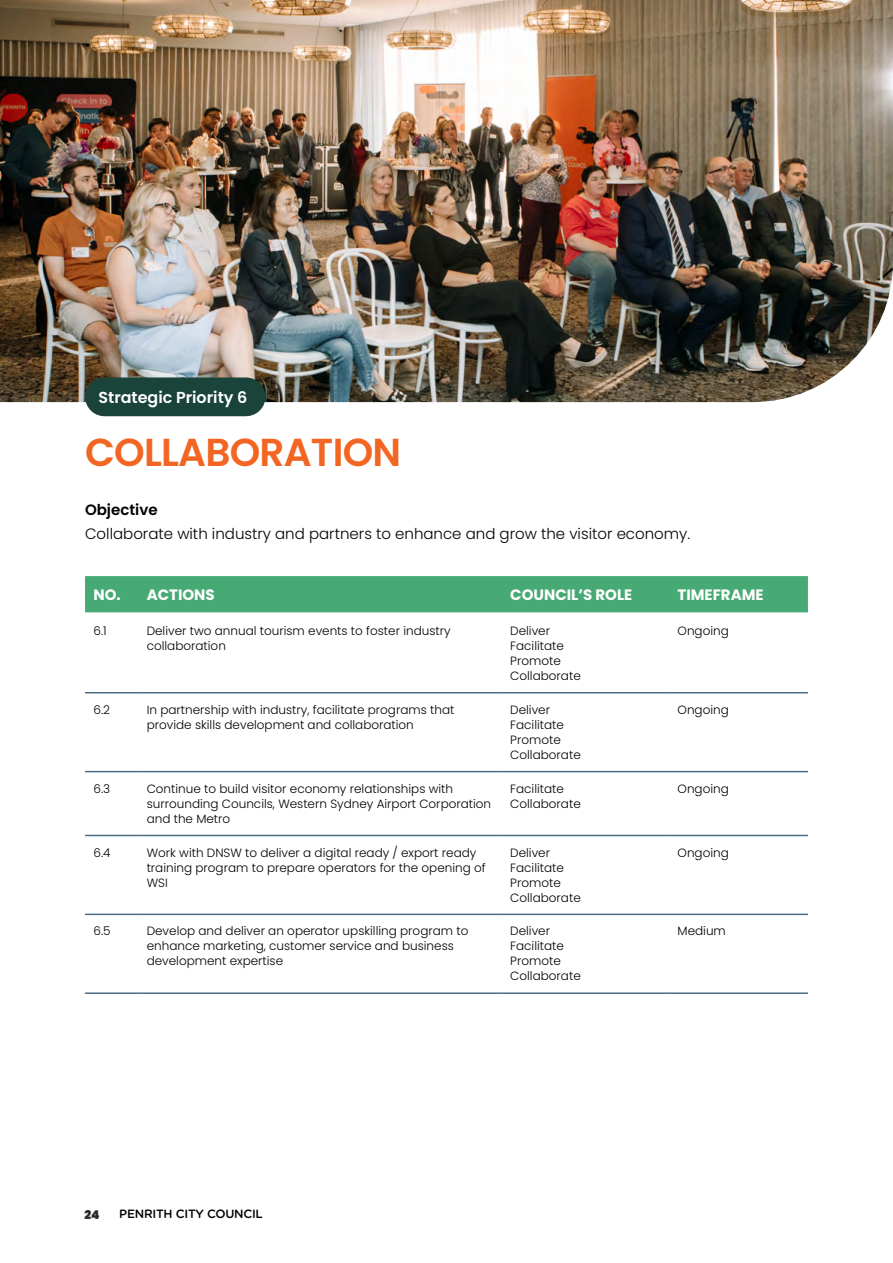
<style>
.page{position:relative;width:893px;height:1263px;background:#fff}
.page>*{position:absolute;margin:0;border:0;box-sizing:border-box;transform-origin:0 0}
.Body_8pt{font:600 39px "Poppins";letter-spacing:-.02em;color:#f26522}
.t1{font:600 15.9px "Poppins";color:#fff}
.Body_8pt-2{font:300 15px "Poppins";color:#000}
.Table_Header{font:700 15px "Poppins";color:#fff}
.Body_8pt-3{font:600 15px "Poppins";color:#000}
.Body_8pt-4{font:300 12px/15px "Poppins";color:#000}
.t2{font:500 12px "Gotham Rounded";letter-spacing:-.02em;color:#000}
.t3{font:900 12px "Poppins";color:#292829}
</style>
<div class="page">
<img style="left:0;top:0;width:893px;height:402px">
<div style="left:85px;top:576px;width:723px;height:36px;background:#47aa74"></div>
<hr style="left:85px;top:692px;width:53px;height:1px;background:#4c6d84">
<hr style="left:138px;top:692px;width:364px;height:1px;background:#4c6d84">
<hr style="left:502px;top:692px;width:167px;height:1px;background:#4c6d84">
<hr style="left:669px;top:692px;width:139px;height:1px;background:#4c6d84">
<hr style="left:85px;top:771px;width:53px;height:1px;background:#4c6d84">
<hr style="left:138px;top:771px;width:364px;height:1px;background:#4c6d84">
<hr style="left:502px;top:771px;width:167px;height:1px;background:#4c6d84">
<hr style="left:669px;top:771px;width:139px;height:1px;background:#4c6d84">
<hr style="left:85px;top:835px;width:53px;height:1px;background:#4c6d84">
<hr style="left:138px;top:835px;width:364px;height:1px;background:#4c6d84">
<hr style="left:502px;top:835px;width:167px;height:1px;background:#4c6d84">
<hr style="left:669px;top:835px;width:139px;height:1px;background:#4c6d84">
<hr style="left:85px;top:913px;width:53px;height:2px;background:#4c6d84">
<hr style="left:138px;top:913px;width:364px;height:2px;background:#4c6d84">
<hr style="left:502px;top:913px;width:167px;height:2px;background:#4c6d84">
<hr style="left:669px;top:913px;width:139px;height:2px;background:#4c6d84">
<hr style="left:85px;top:992px;width:53px;height:2px;background:#4c6d84">
<hr style="left:138px;top:992px;width:364px;height:2px;background:#4c6d84">
<hr style="left:502px;top:992px;width:167px;height:2px;background:#4c6d84">
<hr style="left:669px;top:992px;width:139px;height:2px;background:#4c6d84">
<div style="left:104px;top:377px;width:142px;height:39px;background:#1a4339"></div>
<p class="t1" style="left:98px;top:388px;width:150px">Strategic Priority 6</p>
<p class="Body_8pt" style="left:85px;top:430px;width:318px">COLLABORATION</p>
<p class="Body_8pt-3" style="left:85px;top:501px;width:74px">Objective</p>
<p class="Body_8pt-2" style="left:85px;top:525px;width:607px">Collaborate with industry and partners to enhance and grow the visitor economy.</p>
<p class="Table_Header" style="left:94px;top:586px;width:29px">NO.</p>
<p class="Table_Header" style="left:147px;top:586px;width:70px">ACTIONS</p>
<p class="Table_Header" style="left:510px;top:586px;width:124px">COUNCIL’S ROLE</p>
<p class="Table_Header" style="left:678px;top:586px;width:88px">TIMEFRAME</p>
<p class="Body_8pt-4" style="left:94px;top:623px;width:15px">6.1</p>
<p class="Body_8pt-4" style="left:147px;top:623px;width:305px">Deliver two annual tourism events to foster industry collaboration</p>
<p class="Body_8pt-4" style="left:510px;top:623px;width:72px">Deliver<br>Facilitate<br>Promote<br>Collaborate</p>
<p class="Body_8pt-4" style="left:678px;top:623px;width:53px">Ongoing</p>
<p class="Body_8pt-4" style="left:94px;top:702px;width:18px">6.2</p>
<p class="Body_8pt-4" style="left:147px;top:702px;width:309px">In partnership with industry, facilitate programs that provide skills development and collaboration</p>
<p class="Body_8pt-4" style="left:510px;top:702px;width:72px">Deliver<br>Facilitate<br>Promote<br>Collaborate</p>
<p class="Body_8pt-4" style="left:678px;top:702px;width:53px">Ongoing</p>
<p class="Body_8pt-4" style="left:94px;top:781px;width:18px">6.3</p>
<p class="Body_8pt-4" style="left:147px;top:781px;width:346px">Continue to build visitor economy relationships with surrounding Councils, Western Sydney Airport Corporation and the Metro</p>
<p class="Body_8pt-4" style="left:510px;top:781px;width:72px">Facilitate<br>Collaborate</p>
<p class="Body_8pt-4" style="left:678px;top:781px;width:53px">Ongoing</p>
<p class="Body_8pt-4" style="left:94px;top:845px;width:19px">6.4</p>
<p class="Body_8pt-4" style="left:147px;top:845px;width:341px">Work with DNSW to deliver a digital ready / export ready training program to prepare operators for the opening of<br>WSI</p>
<p class="Body_8pt-4" style="left:510px;top:845px;width:72px">Deliver<br>Facilitate<br>Promote<br>Collaborate</p>
<p class="Body_8pt-4" style="left:678px;top:845px;width:53px">Ongoing</p>
<p class="Body_8pt-4" style="left:94px;top:924px;width:19px">6.5</p>
<p class="Body_8pt-4" style="left:147px;top:924px;width:323px">Develop and deliver an operator upskilling program to enhance marketing, customer service and business development expertise</p>
<p class="Body_8pt-4" style="left:510px;top:924px;width:72px">Deliver<br>Facilitate<br>Promote<br>Collaborate</p>
<p class="Body_8pt-4" style="left:678px;top:924px;width:50px">Medium</p>
<p class="t3" style="left:84px;top:1207px;width:17px">24</p>
<p class="t2" style="left:119px;top:1205px;width:145px">PENRITH CITY COUNCIL</p>
</div>
